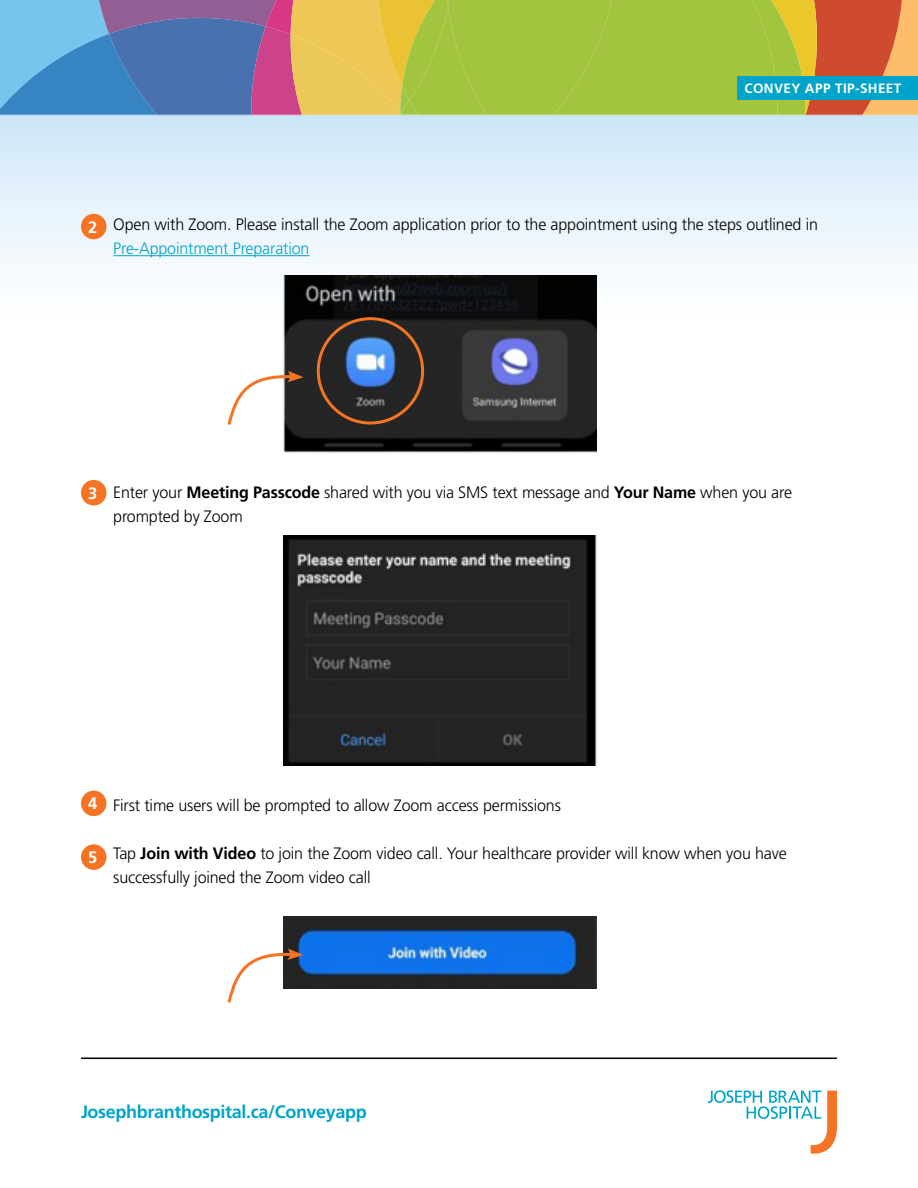
<style>
.page{position:relative;width:918px;height:1188px;background:#fff}
.page>*{position:absolute;margin:0;border:0;box-sizing:border-box;transform-origin:0 0}
.t1{font:700 18px "Frutiger LT Pro";letter-spacing:-.02em;color:#00a3c9}
.Text_11pt{font:300 16.5px/24px "Frutiger LT Pro";letter-spacing:-.01em;color:#000}
.Text_11pt-2{font:700 16.5px "Frutiger LT Pro";color:#fff}
.t2{font:700 13.5px "Frutiger LT Pro";letter-spacing:.03em;color:#fff}
.s1{color:#00a3c9}
.s2{font-weight:700}
</style>
<div class="page">
<svg style="left:0;top:116px;width:918px;height:211px"></svg>
<svg style="left:0;top:0;width:918px;height:116px"></svg>
<svg style="left:708px;top:1090px;width:129px;height:64px"></svg>
<hr style="left:81px;top:1058px;width:756px;height:1px;background:#000">
<div style="left:738px;top:76px;width:180px;height:24px;background:#00a3c9"></div>
<div style="left:81px;top:480px;width:25px;height:25px;background:#f47424;border-radius:50%"></div>
<div style="left:81px;top:791px;width:25px;height:25px;background:#f47424;border-radius:50%"></div>
<div style="left:81px;top:844px;width:25px;height:26px;background:#f47424;border-radius:50%"></div>
<img style="left:284px;top:276px;width:313px;height:177px">
<div style="left:317px;top:317px;width:107px;height:108px;border:3px solid #f47424;border-radius:50%"></div>
<svg style="left:227px;top:371px;width:76px;height:57px"></svg>
<img style="left:284px;top:536px;width:313px;height:230px">
<img style="left:284px;top:916px;width:313px;height:72px">
<svg style="left:227px;top:948px;width:76px;height:55px"></svg>
<hr style="left:113px;top:255px;width:197px;height:1px;background:#00a3c9">
<div style="left:81px;top:214px;width:25px;height:25px;background:#f47424;border-radius:50%"></div>
<p class="t2" style="left:744px;top:80px;width:159px">CONVEY APP TIP-SHEET</p>
<p class="Text_11pt-2" style="left:88px;top:217px;width:11px">2</p>
<p class="Text_11pt" style="left:113px;top:212px;width:706px">Open with Zoom. Please install the Zoom application prior to the appointment using the steps outlined in<br><span class="s1">Pre-Appointment Preparation</span></p>
<p class="Text_11pt-2" style="left:88px;top:483px;width:11px">3</p>
<p class="Text_11pt" style="left:113px;top:480px;width:680px">Enter your <span class="s2">Meeting Passcode</span> shared with you via SMS text message and <span class="s2">Your Name</span> when you are prompted by Zoom</p>
<p class="Text_11pt-2" style="left:88px;top:794px;width:11px">4</p>
<p class="Text_11pt-2" style="left:88px;top:848px;width:11px">5</p>
<p class="Text_11pt" style="left:113px;top:794px;width:449px">First time users will be prompted to allow Zoom access permissions</p>
<p class="Text_11pt" style="left:113px;top:842px;width:675px">Tap <span class="s2">Join with Video</span> to join the Zoom video call. Your healthcare provider will know when you have successfully joined the Zoom video call</p>
<p class="t1" style="left:81px;top:1101px;width:287px">Josephbranthospital.ca/Conveyapp</p>
</div>
